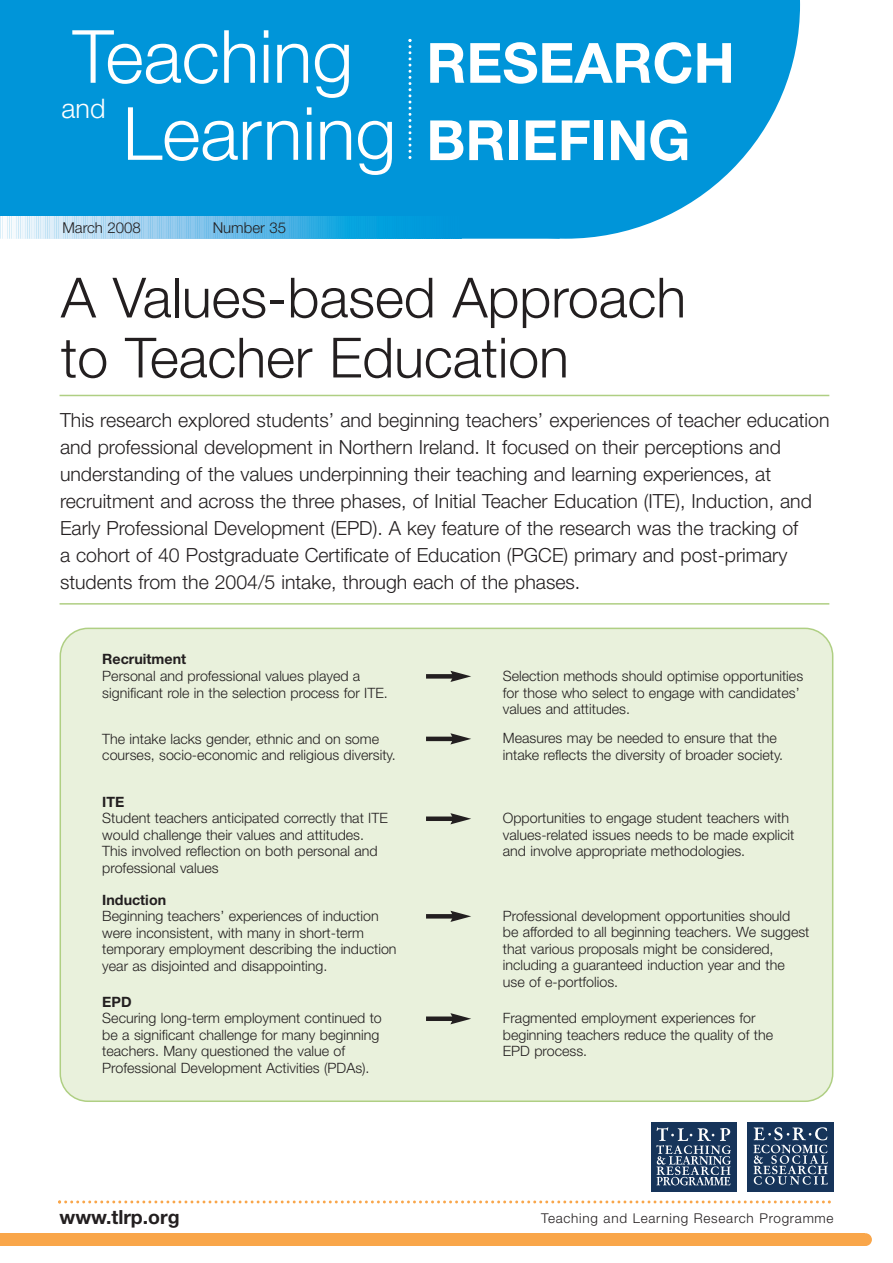
<style>
.page{position:relative;width:893px;height:1263px;background:#fff}
.page>*{position:absolute;margin:0;border:0;box-sizing:border-box;transform-origin:0 0}
.t1{font:300 73.5px/77.1px "Helvetica Neue";color:#fff;text-align:center}
.t2{font:300 55.5px/60px "Helvetica Neue";color:#231f20}
.t3{font:300 27px "Helvetica Neue";color:#fff}
.t4{font:300 19.5px/27px "Helvetica Neue";color:#231f20}
.t5{font:700 19.5px "Helvetica Neue";color:#231f20}
.t6{font:300 15px "Helvetica Neue";color:#231f20}
.t7{font:300 14.25px/16.5px "Helvetica Neue";color:#231f20}
.t8{font:700 14.25px "Helvetica Neue";color:#231f20}
.t9{font:300 13.5px "Helvetica Neue";letter-spacing:.055em;color:#231f20}
.s1{font-weight:700;font-size:55.5px}
</style>
<div class="page">
<div style="left:0;top:1233px;width:865px;height:13px;background:#f9a64a"></div>
<div style="left:859px;top:1233px;width:13px;height:13px;background:#f9a64a;border-radius:50%"></div>
<svg style="left:58px;top:1200px;width:773px;height:3px"></svg>
<div style="left:651px;top:1122px;width:86px;height:69px;background:#16345a"></div>
<svg style="left:656px;top:1127px;width:75px;height:58px"></svg>
<div style="left:747px;top:1122px;width:87px;height:69px;background:#16345a"></div>
<svg style="left:753px;top:1127px;width:75px;height:58px"></svg>
<hr style="left:60px;top:395px;width:769px;height:1px;background:#afcf83">
<hr style="left:60px;top:603px;width:769px;height:2px;background:#afcf83">
<div style="left:60px;top:628px;width:773px;height:474px;background:#e9f1dc"></div>
<div style="left:0;top:0;width:332px;height:217px;background:#0095d9"></div>
<svg style="left:332px;top:0;width:468px;height:239px;fill:#0095d9"></svg>
<svg style="left:0;top:217px;width:463px;height:22px"></svg>
<svg style="left:408px;top:39px;width:3px;height:120px"></svg>
<div style="left:426px;top:674px;width:28px;height:5px;background:#231f20"></div>
<svg style="left:450px;top:671px;width:21px;height:11px"></svg>
<hr style="left:426px;top:737px;width:28px;height:4px;background:#231f20">
<svg style="left:450px;top:733px;width:21px;height:11px"></svg>
<div style="left:426px;top:816px;width:28px;height:5px;background:#231f20"></div>
<svg style="left:450px;top:813px;width:21px;height:11px"></svg>
<svg style="left:426px;top:914px;width:24px;height:4px"></svg>
<svg style="left:450px;top:911px;width:21px;height:11px"></svg>
<div style="left:426px;top:1016px;width:28px;height:5px;background:#231f20"></div>
<svg style="left:450px;top:1013px;width:21px;height:11px"></svg>
<h1 class="t1" style="left:73px;top:25px;width:664px">Teaching <span class="s1">RESEARCH<br></span>Learning <span class="s1">BRIEFING</span></h1>
<h3 class="t3" style="left:62px;top:98px;width:46px">and</h3>
<p class="t6" style="left:62px;top:222px;width:80px">March 2008</p>
<p class="t6" style="left:213px;top:222px;width:75px">Number 35</p>
<h2 class="t2" style="left:61px;top:273px;width:627px">A Values-based Approach to Teacher Education</h2>
<p class="t4" style="left:60px;top:408px;width:771px">This research explored students’ and beginning teachers’ experiences of teacher education and professional development in Northern Ireland. It focused on their perceptions and understanding of the values underpinning their teaching and learning experiences, at recruitment and across the three phases, of Initial Teacher Education (ITE), Induction, and Early Professional Development (EPD). A key feature of the research was the tracking of<br>a cohort of 40 Postgraduate Certificate of Education (PGCE) primary and post-primary students from the 2004/5 intake, through each of the phases.</p>
<p class="t8" style="left:102px;top:654px;width:85px">Recruitment</p>
<p class="t7" style="left:102px;top:669px;width:287px">Personal and professional values played a significant role in the selection process for ITE.</p>
<p class="t7" style="left:102px;top:732px;width:295px">The intake lacks gender, ethnic and on some courses, socio-economic and religious diversity.</p>
<p class="t7" style="left:503px;top:731px;width:282px">Measures may be needed to ensure that the intake reflects the diversity of broader society.</p>
<p class="t7" style="left:503px;top:669px;width:302px">Selection methods should optimise opportunities for those who select to engage with candidates’ values and attitudes.</p>
<p class="t8" style="left:102px;top:796px;width:24px">ITE</p>
<p class="t7" style="left:102px;top:811px;width:287px">Student teachers anticipated correctly that ITE would challenge their values and attitudes.<br>This involved reflection on both personal and professional values</p>
<p class="t8" style="left:102px;top:894px;width:65px">Induction</p>
<p class="t7" style="left:102px;top:909px;width:296px">Beginning teachers’ experiences of induction were inconsistent, with many in short-term temporary employment describing the induction year as disjointed and disappointing.</p>
<p class="t8" style="left:102px;top:996px;width:31px">EPD</p>
<p class="t7" style="left:102px;top:1011px;width:281px">Securing long-term employment continued to be a significant challenge for many beginning teachers. Many questioned the value of Professional Development Activities (PDAs).</p>
<h3 class="t5" style="left:60px;top:1210px;width:122px">www.tlrp.org</h3>
<p class="t7" style="left:503px;top:811px;width:293px">Opportunities to engage student teachers with values-related issues needs to be made explicit and involve appropriate methodologies.</p>
<p class="t7" style="left:503px;top:909px;width:308px">Professional development opportunities should be afforded to all beginning teachers. We suggest that various proposals might be considered, including a guaranteed induction year and the use of e-portfolios.</p>
<p class="t7" style="left:503px;top:1011px;width:272px">Fragmented employment experiences for beginning teachers reduce the quality of the<br>EPD process.</p>
<p class="t9" style="left:541px;top:1214px;width:294px">Teaching and Learning Research Programme</p>
</div>
